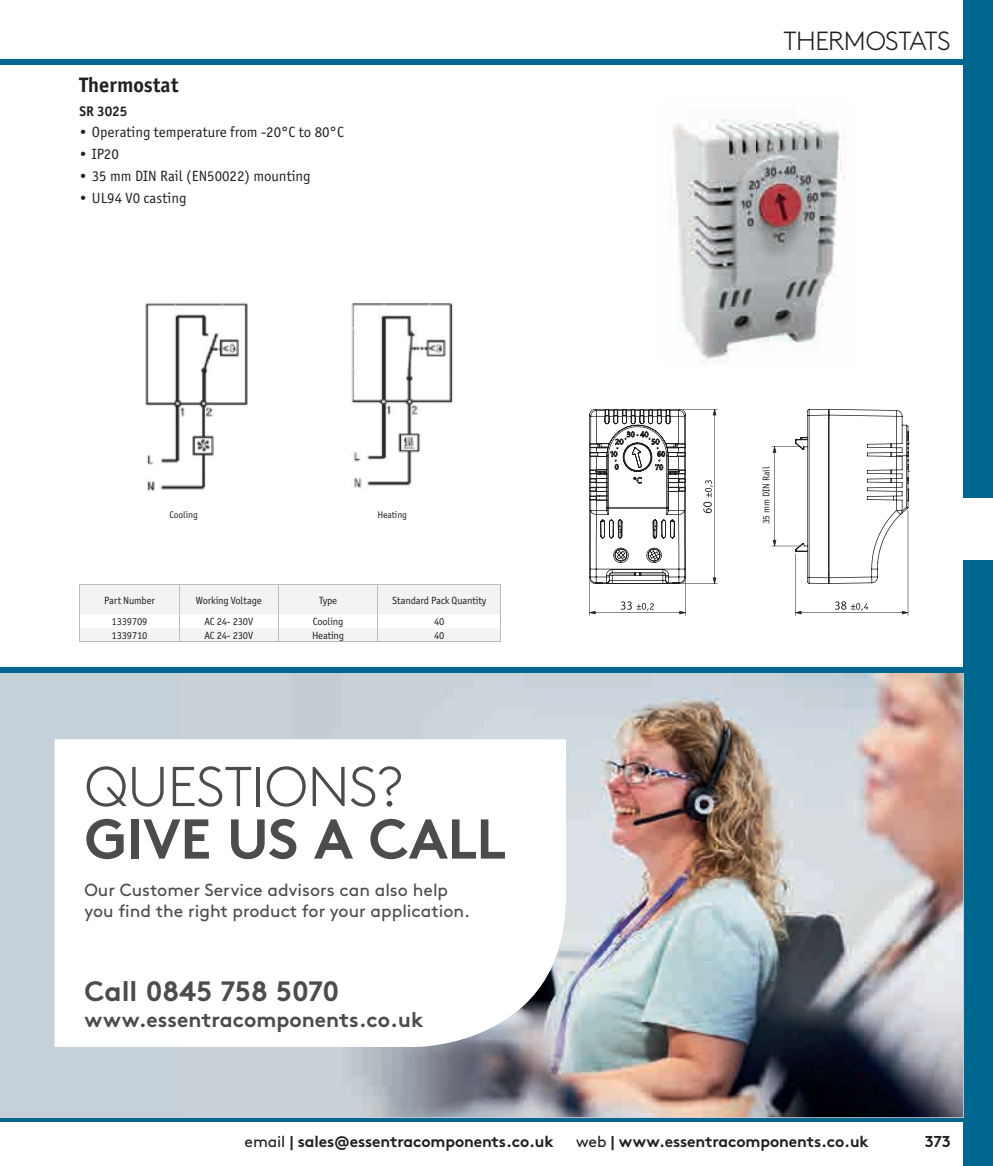
<style>
.page{position:relative;width:993px;height:1166px;background:#fff}
.page>*{position:absolute;margin:0;border:0;box-sizing:border-box;transform-origin:0 0}
.t1{font:700 56px "Brown Pro";letter-spacing:-.01em;color:#4b4c4d}
.t2{font:300 56px "Brown Pro";letter-spacing:-.01em;color:#4b4c4d}
.t3{font:700 28px "Brown Pro";color:#4b4c4d}
.t4{font:300 26.25px "Brown Pro";letter-spacing:-.02em;color:#231f20}
.t5{font:700 21px "Brown Pro";color:#4b4c4d}
.t6{font:700 21px "Officina Sans ITC Pro";color:#231f20}
.t7{font:17.5px/21px "Brown Pro";color:#4b4c4d}
.t8{font:700 15.75px "Brown Pro";letter-spacing:-.01em;color:#231f20}
.t9{font:14.88px "Officina Sans ITC Pro";color:#231f20}
.t10{font:700 14px "Officina Sans ITC Pro";color:#231f20}
.t11{font:10.5px "Officina Sans ITC Pro";letter-spacing:-.015em;color:#231f20}
.t12{font:9.62px "Officina Sans ITC Pro";letter-spacing:-.01em;color:#231f20}
.s1{font-weight:400}
</style>
<div class="page">
<div style="left:0;top:60px;width:992px;height:5px;background:#006890"></div>
<svg style="left:0;top:1117px;width:962px;height:4px;background:#2f7f9f"></svg>
<div style="left:962px;top:0;width:30px;height:1166px;background:#006890"></div>
<div style="left:961px;top:498px;width:31px;height:62px;background:#fff"></div>
<div style="left:0;top:670px;width:962px;height:447px;background:#c6d0d8"></div>
<img style="left:543px;top:672px;width:419px;height:445px">
<img style="left:182px;top:672px;width:361px;height:1px">
<img style="left:482px;top:1047px;width:61px;height:70px">
<div style="left:55px;top:739px;width:511px;height:308px;background:#fff"></div>
<svg style="left:589px;top:409px;width:320px;height:207px"></svg>
<img style="left:673px;top:119px;width:172px;height:243px">
<div style="left:755px;top:457px;width:17px;height:82px;background:#fff"></div>
<img style="left:145px;top:302px;width:103px;height:189px">
<img style="left:351px;top:302px;width:102px;height:186px">
<div style="left:0;top:667px;width:987px;height:5px;background:#006890"></div>
<hr style="left:79px;top:584px;width:100px;height:1px;background:#bcbdc0">
<hr style="left:179px;top:584px;width:99px;height:1px;background:#bcbdc0">
<hr style="left:278px;top:584px;width:99px;height:1px;background:#bcbdc0">
<hr style="left:377px;top:584px;width:124px;height:1px;background:#bcbdc0">
<svg style="left:79px;top:585px;width:422px;height:56px"></svg>
<hr style="left:79px;top:641px;width:100px;height:1px;background:#bcbdc0">
<hr style="left:179px;top:641px;width:99px;height:1px;background:#bcbdc0">
<hr style="left:278px;top:641px;width:99px;height:1px;background:#bcbdc0">
<hr style="left:377px;top:641px;width:124px;height:1px;background:#bcbdc0">
<div style="left:87px;top:766px;width:314px;height:40px;background:#fff"></div>
<div style="left:86px;top:819px;width:419px;height:40px;background:#fff"></div>
<div style="left:85px;top:981px;width:253px;height:20px;background:#fff"></div>
<div style="left:85px;top:1012px;width:338px;height:20px;background:#fff"></div>
<h3 class="t6" style="left:79px;top:72px;width:101px">Thermostat</h3>
<h3 class="t10" style="left:79px;top:102px;width:49px">SR 3025</h3>
<h3 class="t9" style="left:79px;top:124px;width:266px">• Operating temperature from -20°C to 80°C</h3>
<h3 class="t9" style="left:79px;top:145px;width:41px">• IP20</h3>
<h3 class="t9" style="left:79px;top:167px;width:233px">• 35 mm DIN Rail (EN50022) mounting</h3>
<h3 class="t9" style="left:79px;top:189px;width:109px">• UL94 V0 casting</h3>
<p class="t12" style="left:169px;top:509px;width:30px">Cooling</p>
<p class="t12" style="left:377px;top:509px;width:31px">Heating</p>
<p class="t11" style="left:104px;top:594px;width:52px">Part Number</p>
<p class="t11" style="left:196px;top:594px;width:67px">Working Voltage</p>
<p class="t11" style="left:319px;top:594px;width:20px">Type</p>
<p class="t11" style="left:392px;top:594px;width:95px">Standard Pack Quantity</p>
<p class="t11" style="left:112px;top:615px;width:37px">1339709</p>
<p class="t11" style="left:204px;top:615px;width:50px">AC 24- 230V</p>
<p class="t11" style="left:312px;top:615px;width:32px">Cooling</p>
<p class="t11" style="left:434px;top:615px;width:12px">40</p>
<p class="t11" style="left:112px;top:629px;width:37px">1339710</p>
<p class="t11" style="left:204px;top:629px;width:50px">AC 24- 230V</p>
<p class="t11" style="left:312px;top:629px;width:34px">Heating</p>
<p class="t11" style="left:434px;top:629px;width:12px">40</p>
<h1 class="t2" style="left:85px;top:745px;width:320px">QUESTIONS?</h1>
<h1 class="t1" style="left:85px;top:793px;width:423px">GIVE US A CALL</h1>
<h3 class="t7" style="left:84px;top:878px;width:387px">Our Customer Service advisors can also help you find the right product for your application.</h3>
<h2 class="t3" style="left:84px;top:968px;width:256px">Call 0845 758 5070</h2>
<h3 class="t5" style="left:84px;top:1002px;width:340px">www.essentracomponents.co.uk</h3>
<h3 class="t4" style="left:783px;top:21px;width:169px">THERMOSTATS</h3>
<p class="t12" style="left:760px;top:524px;width:59px;rotate:-90deg">35 mm DIN Rail</p>
<h3 class="t8" style="left:244px;top:1129px;width:310px"><span class="s1">email</span> | sales@essentracomponents.co.uk</h3>
<h3 class="t8" style="left:576px;top:1129px;width:294px"><span class="s1">web</span> | www.essentracomponents.co.uk</h3>
<h3 class="t8" style="left:924px;top:1129px;width:28px">373</h3>
</div>
